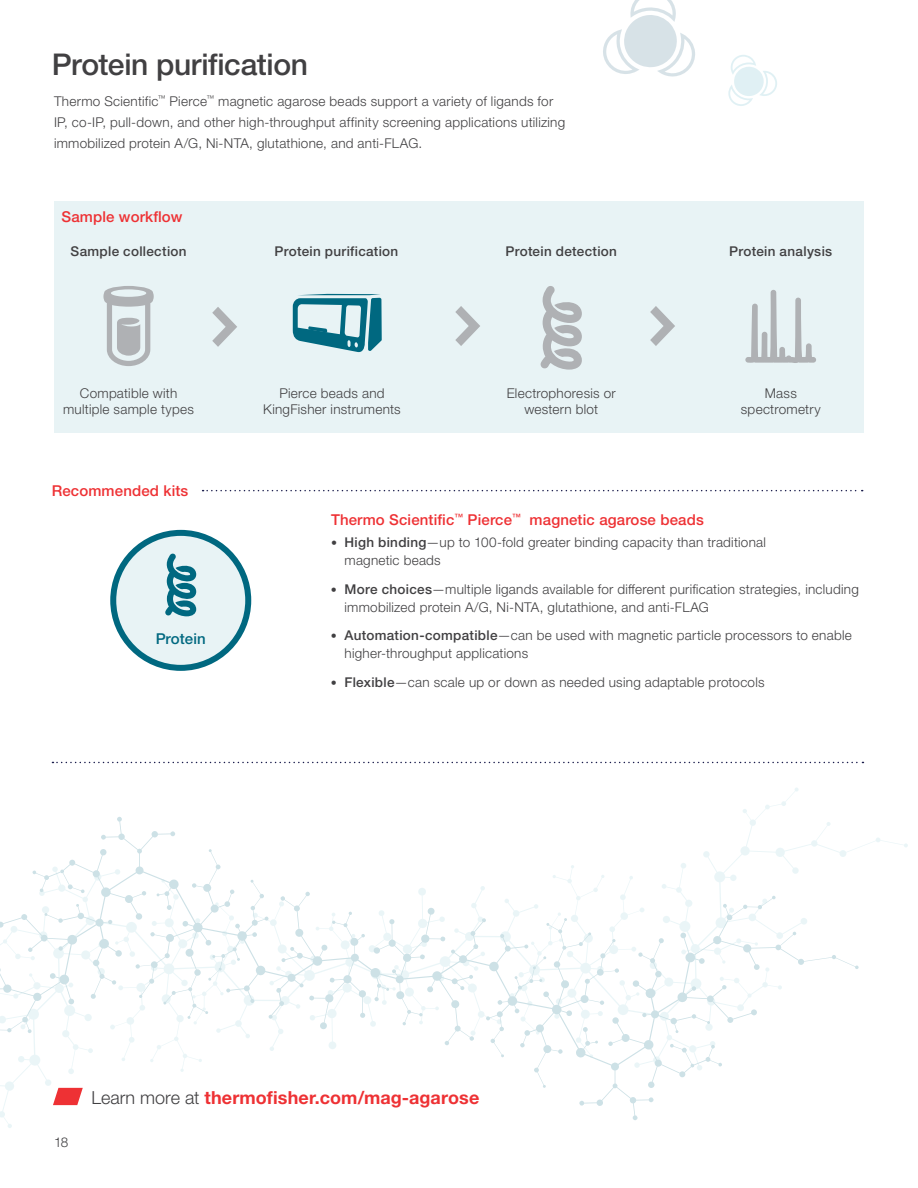
<style>
.page{position:relative;width:918px;height:1188px;background:#fff}
.page>*{position:absolute;margin:0;border:0;box-sizing:border-box;transform-origin:0 0}
.t1{font:500 30px "Helvetica Neue LTW1 G";letter-spacing:-.01em;color:#414042}
.t2{font:700 18px "Helvetica Neue LTW1 G";letter-spacing:.005em;color:#ee3134}
.t3{font:500 15px "Helvetica Neue LTW1 G";letter-spacing:.01em;color:#ee3134}
.t4{font:500 15px "Helvetica Neue LTW1 G";letter-spacing:.005em;color:#006880}
.t5{font:300 13.5px/16.2px "Helvetica Neue LTW1 G";letter-spacing:.02em;color:#414042}
.t6{font:500 13.5px "Helvetica Neue LTW1 G";letter-spacing:.025em;color:#414042}
.s1{font-weight:500;font-size:12px}
.s2{font-weight:500}
.s3{font-weight:300;color:#414042}
</style>
<div class="page">
<svg style="left:52px;top:762px;width:811px;height:1px"></svg>
<div style="left:113px;top:533px;width:135px;height:135px;background:#e8f3f5;border-radius:50%"></div>
<div style="left:110px;top:530px;width:141px;height:141px;border:6px solid #006880;border-radius:50%"></div>
<svg style="left:165px;top:553px;width:31px;height:63px"></svg>
<div style="left:54px;top:201px;width:810px;height:232px;background:#e8f3f5"></div>
<svg style="left:212px;top:307px;width:25px;height:40px"></svg>
<svg style="left:455px;top:306px;width:25px;height:40px"></svg>
<svg style="left:650px;top:306px;width:25px;height:40px"></svg>
<svg style="left:103px;top:286px;width:51px;height:80px"></svg>
<svg style="left:540px;top:286px;width:42px;height:84px"></svg>
<svg style="left:745px;top:290px;width:71px;height:73px"></svg>
<svg style="left:203px;top:490px;width:660px;height:1px"></svg>
<svg style="left:603px;top:0;width:92px;height:77px"></svg>
<svg style="left:728px;top:55px;width:49px;height:51px"></svg>
<svg style="left:0;top:817px;width:859px;height:303px"></svg>
<svg style="left:293px;top:294px;width:89px;height:59px"></svg>
<h1 class="t1" style="left:52px;top:47px;width:258px">Protein purification</h1>
<p class="t5" style="left:54px;top:90px;width:513px;line-height:21px">Thermo Scientific<sup>™</sup> Pierce<sup>™</sup> magnetic agarose beads support a variety of ligands for<br>IP, co-IP, pull-down, and other high-throughput affinity screening applications utilizing immobilized protein A/G, Ni-NTA, glutathione, and anti-FLAG.</p>
<p class="t3" style="left:62px;top:207px;width:123px">Sample workflow</p>
<p class="t6" style="left:71px;top:243px;width:118px">Sample collection</p>
<p class="t6" style="left:275px;top:243px;width:125px">Protein purification</p>
<p class="t5" style="left:63px;top:385px;width:133px;text-align:center">Compatible with multiple sample types</p>
<p class="t3" style="left:52px;top:482px;width:138px">Recommended kits</p>
<p class="t5" style="left:263px;top:385px;width:139px;text-align:center">Pierce beads and<br>KingFisher instruments</p>
<p class="t6" style="left:506px;top:243px;width:113px">Protein detection</p>
<p class="t5" style="left:507px;top:385px;width:111px;text-align:center">Electrophoresis or western blot</p>
<p class="t6" style="left:729px;top:243px;width:104px">Protein analysis</p>
<p class="t5" style="left:741px;top:385px;width:81px;text-align:center">Mass spectrometry</p>
<p class="t4" style="left:156px;top:630px;width:52px">Protein</p>
<p class="t3" style="left:331px;top:510px;width:374px">Thermo Scientific<sup>™</sup> Pierce<sup>™</sup> magnetic agarose beads</p>
<p class="t5" style="left:345px;top:533px;width:423px;line-height:18px;text-indent:-14px"><span class="s1">•</span> <span class="s2">High binding</span>—up to 100-fold greater binding capacity than traditional magnetic beads</p>
<p class="t5" style="left:344px;top:580px;width:516px;line-height:18px;text-indent:-14px"><span class="s1">•</span> <span class="s2">More choices</span>—multiple ligands available for different purification strategies, including immobilized protein A/G, Ni‑NTA, glutathione, and anti-FLAG</p>
<p class="t5" style="left:344px;top:626px;width:509px;line-height:18px;text-indent:-14px"><span class="s1">•</span> <span class="s2">Automation-compatible</span>—can be used with magnetic particle processors to enable higher-throughput applications</p>
<p class="t5" style="left:331px;top:674px;width:435px"><span class="s1">•</span> <span class="s2">Flexible</span>—can scale up or down as needed using adaptable protocols</p>
<p class="t5" style="left:54px;top:1134px;width:16px">18</p>
<h2 class="t2" style="left:92px;top:1086px;width:389px"><span class="s3">Learn more at</span> thermofisher.com/mag-agarose</h2>
</div>
